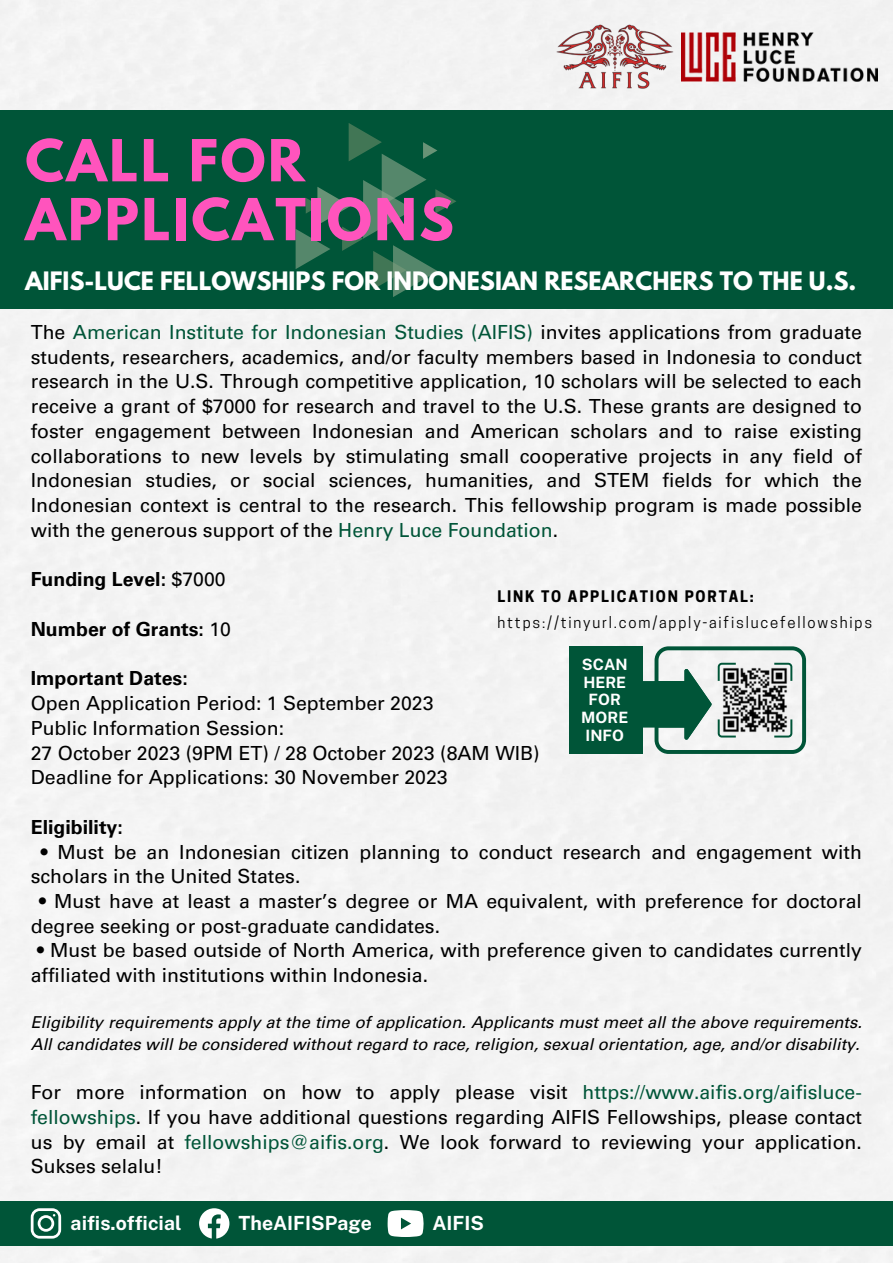
<style>
.page{position:relative;width:893px;height:1264px;background:#fff}
.page>*{position:absolute;margin:0;border:0;box-sizing:border-box;transform-origin:0 0}
.t1{font:700 51.3px/58.9px "League Spartan";letter-spacing:.05em;color:#ff54bd}
.t2{font:700 22.5px "League Spartan";color:#fff}
.t3{font:19.5px/24.8px "Univers LT Pro 55 Roman";color:#000}
.t4{font:700 19.5px "Univers LT Pro 65";color:#000}
.t5{font:700 19.5px "Public Sans";color:#fff}
.t6{font:italic 16.5px/21.3px "Univers LT Pro 55";color:#000}
.t7{font:700 15.6px/18px "Public Sans";color:#fff;text-align:center}
.t8{font:15px "Cooper Hewitt";letter-spacing:.12em;color:#000}
.t9{font:700 15px "Cooper Hewitt";letter-spacing:.12em;color:#000}
.s1{color:#005538}
.s2{font-family:"Univers LT Pro 55 Roman";font-weight:400}
</style>
<div class="page">
<div style="left:0;top:0;width:892px;height:1262px;background:#f3f3f3"></div>
<img style="left:555px;top:23px;width:119px;height:66px">
<img style="left:682px;top:33px;width:195px;height:49px">
<div style="left:0;top:111px;width:892px;height:198px;background:#005538"></div>
<svg style="left:295px;top:123px;width:161px;height:174px"></svg>
<div style="left:0;top:1200px;width:892px;height:45px;background:#005538"></div>
<svg style="left:31px;top:1208px;width:30px;height:30px"></svg>
<svg style="left:199px;top:1208px;width:30px;height:30px"></svg>
<svg style="left:387px;top:1210px;width:36px;height:26px"></svg>
<div style="left:569px;top:646px;width:73px;height:108px;background:#005538"></div>
<svg style="left:642px;top:646px;width:164px;height:108px"></svg>
<div style="left:635px;top:688px;width:62px;height:24px;background:#005538"></div>
<img style="left:714px;top:659px;width:81px;height:82px">
<p class="t1" style="left:25px;top:138px;width:430px">CALL FOR<br>APPLICATIONS</p>
<p class="t2" style="left:25px;top:269px;width:832px">AIFIS-LUCE FELLOWSHIPS FOR INDONESIAN RESEARCHERS TO THE U.S.</p>
<p class="t3" style="left:31px;top:322px;width:832px;text-align:justify">The <span class="s1">American Institute for Indonesian Studies (AIFIS)</span> invites applications from graduate students, researchers, academics, and/or faculty members based in Indonesia to conduct research in the U.S. Through competitive application, 10 scholars will be selected to each receive a grant of $7000 for research and travel to the U.S. These grants are designed to foster engagement between Indonesian and American scholars and to raise existing collaborations to new levels by stimulating small cooperative projects in any field of Indonesian studies, or social sciences, humanities, and STEM fields for which the Indonesian context is central to the research. This fellowship program is made possible with the generous support of the <span class="s1">Henry Luce Foundation</span>.</p>
<p class="t4" style="left:31px;top:572px;width:196px">Funding Level: <span class="s2">$7000</span></p>
<p class="t4" style="left:31px;top:621px;width:202px">Number of Grants: <span class="s2">10</span></p>
<p class="t4" style="left:31px;top:671px;width:158px">Important Dates:</p>
<p class="t3" style="left:31px;top:693px;width:404px">Open Application Period: 1 September 2023</p>
<p class="t3" style="left:31px;top:718px;width:255px">Public Information Session:</p>
<p class="t3" style="left:31px;top:742px;width:510px">27 October 2023 (9PM ET) / 28 October 2023 (8AM WIB)</p>
<p class="t3" style="left:31px;top:767px;width:418px">Deadline for Applications: 30 November 2023</p>
<p class="t4" style="left:31px;top:819px;width:94px">Eligibility:</p>
<p class="t3" style="left:31px;top:841px;width:832px;text-indent:10px">• Must be an Indonesian citizen planning to conduct research and engagement with scholars in the United States.</p>
<p class="t3" style="left:31px;top:891px;width:832px;text-indent:8px">• Must have at least a master’s degree or MA equivalent, with preference for doctoral degree seeking or post-graduate candidates.</p>
<p class="t3" style="left:31px;top:940px;width:832px;text-indent:6px">• Must be based outside of North America, with preference given to candidates currently affiliated with institutions within Indonesia.</p>
<p class="t6" style="left:31px;top:1013px;width:832px">Eligibility requirements apply at the time of application. Applicants must meet all the above requirements.<br>All candidates will be considered without regard to race, religion, sexual orientation, age, and/or disability.</p>
<p class="t3" style="left:31px;top:1082px;width:832px;text-align:justify">For more information on how to apply please visit <span class="s1">https://www.aifis.org/aifisluce&shy;fellowships</span>. If you have additional questions regarding AIFIS Fellowships, please contact us by email at <span class="s1">fellowships@aifis.org</span>. We look forward to reviewing your application.<br>Sukses selalu!</p>
<p class="t9" style="left:497px;top:591px;width:258px">LINK TO APPLICATION PORTAL:</p>
<p class="t8" style="left:497px;top:617px;width:376px">https://tinyurl.com/apply-aifislucefellowships</p>
<p class="t7" style="left:581px;top:655px;width:48px">SCAN<br>HERE<br>FOR<br>MORE<br>INFO</p>
<p class="t5" style="left:70px;top:1211px;width:112px">aifis.official</p>
<p class="t5" style="left:238px;top:1211px;width:135px">TheAIFISPage</p>
<p class="t5" style="left:432px;top:1211px;width:53px">AIFIS</p>
</div>
